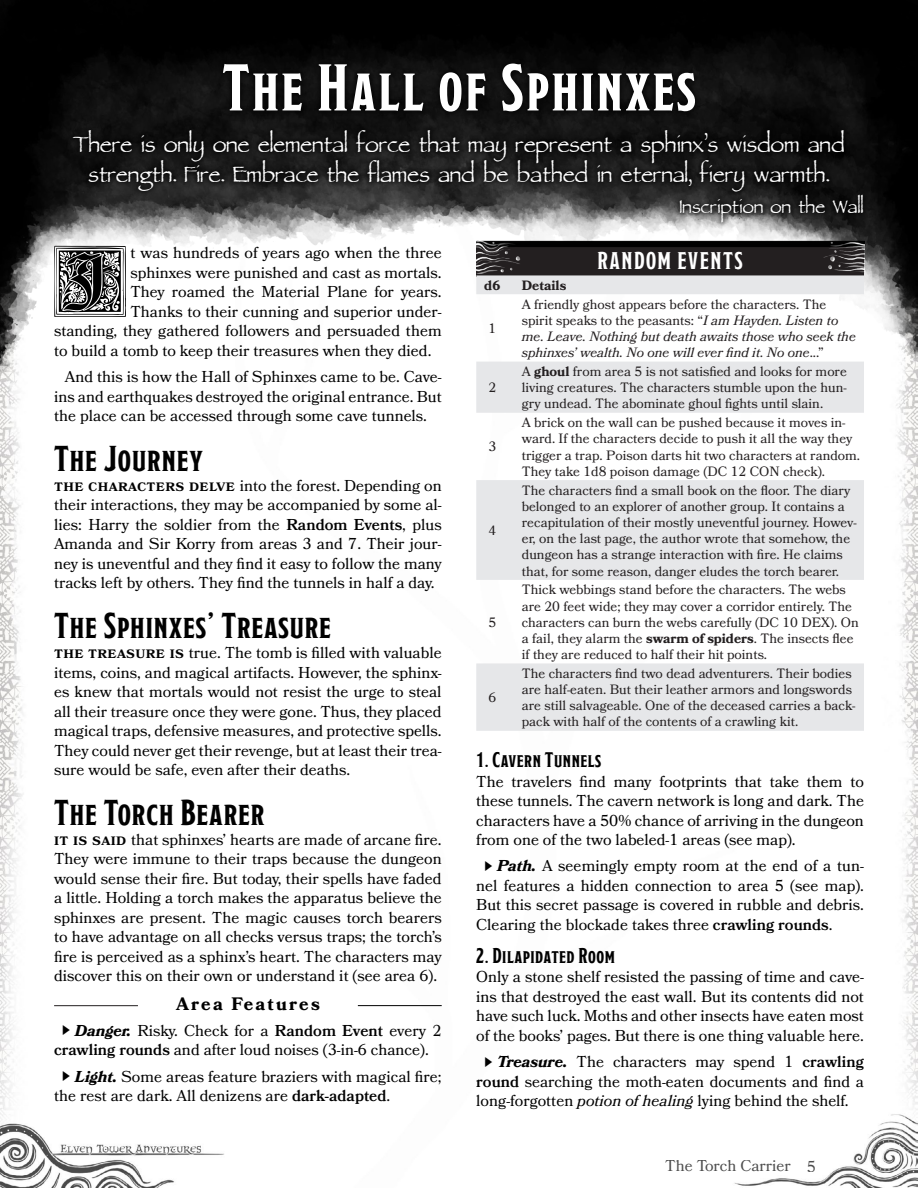
<style>
.page{position:relative;width:918px;height:1188px;background:#fff}
.page>*{position:absolute;margin:0;border:0;box-sizing:border-box;transform-origin:0 0}
.Drops_Caps{font:88.8px "Neugotische Initialen";color:#010101}
.Chapter_Header_-_for{font:700 66px "Modesto Condensed";letter-spacing:.04em;color:#fff}
.Epigraph{font:36px/30px "Parchment MF";color:#fff;text-align:center}
.Heading_1{font:36px "Modesto Condensed";letter-spacing:.025em;color:#010101}
.Epigraph_Author{font:30px "Parchment MF";color:#fff}
.Random_Encounters_Ta{font:700 24px "Modesto Condensed";letter-spacing:.06em;color:#fff}
.Heading_2{font:700 21px "Modesto Condensed";letter-spacing:.025em;color:#010101}
.Encounter_Level{font:700 18px "Bookmania";letter-spacing:.12em;color:#000}
.Small_Caps_-_after_H{font:15.75px/19.5px "Bookmania";color:#010101;text-align:justify}
.Core_Body{font:15.75px/19.5px "Bookmania";color:#010101;text-align:justify}
.Drops_Caps-2{font:15.75px "Bookmania";color:#010101}
.Core_Body_-_Indented{font:15.75px/19.5px "Bookmania";color:#010101;text-align:justify}
.Lines{font:13.5px/16.2px "Bookmania";color:#231f20}
.Lines-2{font:italic 13.5px/16.2px "Bookmania";color:#231f20}
.Lines-3{font:700 13.5px "Bookmania";color:#231f20}
.Numbers{font:13.5px "Bookmania";color:#231f20}
.Numbers-2{font:700 13.5px "Bookmania";color:#231f20}
.s1{font-weight:600;font-size:16.5px}
.s2{font-weight:600}
.s3{font-family:"Hira Kaku Pro W3";font-size:10.5px;color:#000}
.s4{font-weight:700;font-style:italic}
.s5{font-style:normal}
.s6{font-weight:700}
.s7{font-style:italic}
</style>
<div class="page">
<img style="left:0;top:395px;width:918px;height:793px">
<img style="left:0;top:0;width:918px;height:395px">
<div style="left:67px;top:124px;width:802px;height:105px;background:#010101;opacity:.75"></div>
<div style="left:217px;top:58px;width:484px;height:59px;background:#0a0a0a"></div>
<hr style="left:358px;top:1005px;width:84px;height:1px;background:#000">
<hr style="left:54px;top:1005px;width:84px;height:1px;background:#231f20">
<div style="left:476px;top:244px;width:388px;height:33px;background:#231f20"></div>
<svg style="left:476px;top:275px;width:388px;height:456px;fill:#e6e7e9"></svg>
<img style="left:476px;top:241px;width:388px;height:33px">
<p class="Chapter_Header_-_for" style="left:222px;top:55px;width:475px">The Hall of Sphinxes</p>
<p class="Epigraph" style="left:73px;top:132px;width:774px">There is only one elemental force that may represent a sphinx’s wisdom and strength. Fire. Embrace the flames and be bathed in eternal, fiery warmth.</p>
<p class="Epigraph_Author" style="left:680px;top:194px;width:186px">Inscription on the Wall</p>
<p class="Drops_Caps" style="left:50px;top:234px;width:82px">I</p>
<p class="Drops_Caps-2" style="left:130px;top:244px;width:313px">t was hundreds of years ago when the three</p>
<p class="Drops_Caps-2" style="left:130px;top:263px;width:313px">sphinxes were punished and cast as mortals.</p>
<p class="Drops_Caps-2" style="left:130px;top:283px;width:313px">They roamed the Material Plane for years.</p>
<p class="Drops_Caps-2" style="left:130px;top:302px;width:313px">Thanks to their cunning and superior under-</p>
<p class="Drops_Caps-2" style="left:54px;top:322px;width:389px">standing, they gathered followers and persuaded them</p>
<p class="Drops_Caps-2" style="left:54px;top:341px;width:379px">to build a tomb to keep their treasures when they died.</p>
<p class="Core_Body_-_Indented" style="left:54px;top:367px;width:389px;text-indent:11px">And this is how the Hall of Sphinxes came to be. Cave&shy;ins and earthquakes destroyed the original entrance. But the place can be accessed through some cave tunnels.</p>
<p class="Heading_1" style="left:54px;top:441px;width:150px">The Journey</p>
<p class="Small_Caps_-_after_H" style="left:54px;top:476px;width:389px"><span class="s1">The characters delve</span> into the forest. Depending on their interactions, they may be accompanied by some al&shy;lies: Harry the soldier from the <span class="s2">Random Events</span>, plus Amanda and Sir Korry from areas 3 and 7. Their jour&shy;ney is uneventful and they find it easy to follow the many tracks left by others. They find the tunnels in half a day.</p>
<p class="Heading_1" style="left:54px;top:608px;width:278px">The Sphinxes’ Treasure</p>
<p class="Small_Caps_-_after_H" style="left:54px;top:643px;width:389px"><span class="s1">The treasure is</span> true. The tomb is filled with valuable items, coins, and magical artifacts. However, the sphinx&shy;es knew that mortals would not resist the urge to steal all their treasure once they were gone. Thus, they placed magical traps, defensive measures, and protective spells.<br>They could never get their revenge, but at least their trea&shy;sure would be safe, even after their deaths.</p>
<p class="Heading_1" style="left:54px;top:795px;width:212px">The Torch Bearer</p>
<p class="Small_Caps_-_after_H" style="left:54px;top:830px;width:389px"><span class="s1">It is said</span> that sphinxes’ hearts are made of arcane fire.<br>They were immune to their traps because the dungeon would sense their fire. But today, their spells have faded a little. Holding a torch makes the apparatus believe the sphinxes are present. The magic causes torch bearers to have advantage on all checks versus traps; the torch’s fire is perceived as a sphinx’s heart. The characters may discover this on their own or understand it (see area 6).</p>
<p class="Encounter_Level" style="left:176px;top:993px;width:145px">Area Features</p>
<p class="Small_Caps_-_after_H" style="left:54px;top:1021px;width:389px;text-indent:7px"><span class="s3">▶</span> <span class="s4">Danger.</span> Risky. Check for a <span class="s2">Random Event</span> every 2 <span class="s2">crawling rounds</span> and after loud noises (3-in-6 chance).</p>
<p class="Small_Caps_-_after_H" style="left:54px;top:1067px;width:389px;text-indent:7px"><span class="s3">▶</span> <span class="s4">Light.</span> Some areas feature braziers with magical fire; the rest are dark. All denizens are <span class="s2">dark-adapted</span>.</p>
<p class="Random_Encounters_Ta" style="left:598px;top:249px;width:147px">RANDOM EVENTS</p>
<p class="Numbers-2" style="left:484px;top:277px;width:17px">d6</p>
<p class="Lines-3" style="left:522px;top:277px;width:46px">Details</p>
<p class="Numbers" style="left:488px;top:320px;width:9px">1</p>
<p class="Lines-2" style="left:522px;top:296px;width:336px"><span class="s5">A friendly ghost appears before the characters. The spirit speaks to the peasants: “</span>I am Hayden. Listen to me. Leave. Nothing but death awaits those who seek the sphinxes’ wealth. No one will ever find it. No one<span class="s5">...”</span></p>
<p class="Numbers" style="left:488px;top:380px;width:9px">2</p>
<p class="Numbers" style="left:488px;top:439px;width:9px">3</p>
<p class="Numbers" style="left:488px;top:523px;width:9px">4</p>
<p class="Numbers" style="left:488px;top:614px;width:9px">5</p>
<p class="Lines" style="left:522px;top:363px;width:327px;text-align:justify">A <span class="s6">ghoul</span> from area 5 is not satisfied and looks for more living creatures. The characters stumble upon the hun&shy;gry undead. The abominate ghoul fights until slain.</p>
<p class="Lines" style="left:522px;top:414px;width:340px">A brick on the wall can be pushed because it moves in&shy;ward. If the characters decide to push it all the way they trigger a trap. Poison darts hit two characters at random.<br>They take 1d8 poison damage (DC 12 CON check).</p>
<p class="Lines" style="left:522px;top:482px;width:336px">The characters find a small book on the floor. The diary belonged to an explorer of another group. It contains a recapitulation of their mostly uneventful journey. Howev&shy;er, on the last page, the author wrote that somehow, the dungeon has a strange interaction with fire. He claims that, for some reason, danger eludes the torch bearer.</p>
<p class="Lines" style="left:522px;top:582px;width:338px">Thick webbings stand before the characters. The webs are 20 feet wide; they may cover a corridor entirely. The characters can burn the webs carefully (DC 10 DEX). On a fail, they alarm the <span class="s6">swarm of spiders</span>. The insects flee if they are reduced to half their hit points.</p>
<p class="Lines" style="left:522px;top:665px;width:335px">The characters find two dead adventurers. Their bodies are half-eaten. But their leather armors and longswords are still salvageable. One of the deceased carries a back&shy;pack with half of the contents of a crawling kit.</p>
<p class="Heading_2" style="left:476px;top:749px;width:126px">1. Cavern Tunnels</p>
<p class="Core_Body" style="left:476px;top:771px;width:389px">The travelers find many footprints that take them to these tunnels. The cavern network is long and dark. The characters have a 50% chance of arriving in the dungeon from one of the two labeled-1 areas (see map).</p>
<p class="Small_Caps_-_after_H" style="left:476px;top:856px;width:389px;text-indent:7px"><span class="s3">▶</span> <span class="s4">Path.</span> A seemingly empty room at the end of a tun&shy;nel features a hidden connection to area 5 (see map).<br>But this secret passage is covered in rubble and debris.<br>Clearing the blockade takes three <span class="s2">crawling rounds</span>.</p>
<p class="Heading_2" style="left:476px;top:945px;width:140px">2. Dilapidated Room</p>
<p class="Core_Body" style="left:476px;top:967px;width:389px">Only a stone shelf resisted the passing of time and cave&shy;ins that destroyed the east wall. But its contents did not have such luck. Moths and other insects have eaten most of the books’ pages. But there is one thing valuable here.</p>
<p class="Small_Caps_-_after_H" style="left:476px;top:1052px;width:389px;text-indent:7px"><span class="s3">▶</span> <span class="s4">Treasure.</span> The characters may spend 1 <span class="s2">crawling round</span> searching the moth-eaten documents and find a long-forgotten <span class="s7">potion of healing</span> lying behind the shelf.</p>
<p class="Numbers" style="left:488px;top:690px;width:9px">6</p>
<p class="Small_Caps_-_after_H" style="left:665px;top:1156px;width:152px">The Torch Carrier 5</p>
</div>
